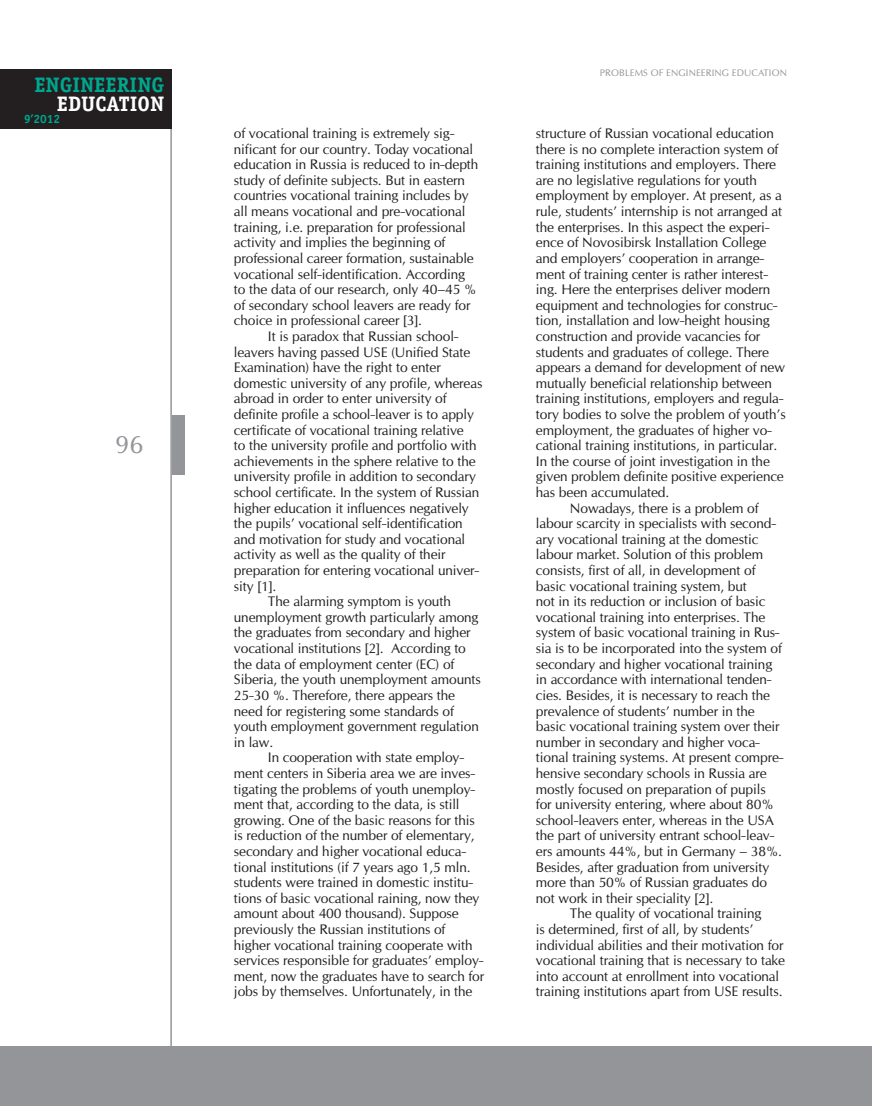
<style>
.page{position:relative;width:872px;height:1106px;background:#fff}
.page>*{position:absolute;margin:0;border:0;box-sizing:border-box;transform-origin:0 0}
.t1{font:24px "Opium New";color:#939598}
.t2{font:700 21px "Officina Serif C";color:#00a78f}
.t3{font:700 21px "Officina Serif C";color:#fff}
.t4{font:13.2px/15.6px "Opium New";letter-spacing:-.01em;color:#231f20}
.t5{font:700 12px "Officina Sans C";color:#00a78f}
.t6{font:9px "Opium New";letter-spacing:.01em;color:#939598}
</style>
<div class="page">
<hr style="left:170px;top:69px;width:2px;height:1037px;background:#939598">
<div style="left:0;top:1046px;width:872px;height:60px;background:#939598"></div>
<div style="left:0;top:69px;width:172px;height:60px;background:#231f20"></div>
<div style="left:172px;top:415px;width:12px;height:60px;background:#939598"></div>
<h2 class="t2" style="left:34px;top:73px;width:131px">ENGINEERING</h2>
<h2 class="t3" style="left:57px;top:91px;width:109px">EDUCATION</h2>
<p class="t5" style="left:24px;top:113px;width:38px">9’2012</p>
<h1 class="t1" style="left:115px;top:429px;width:30px">96</h1>
<p class="t4" style="left:234px;top:125px;width:246px">of vocational training is extremely sig&shy;nificant for our country. Today vocational education in Russia is reduced to in-depth study of definite subjects. But in eastern countries vocational training includes by all means vocational and pre-vocational training, i.e. preparation for professional activity and implies the beginning of professional career formation, sustainable vocational self-identification. According to the data of our research, only 40–45 % of secondary school leavers are ready for choice in professional career [3].</p>
<p class="t4" style="left:268px;top:328px;width:192px">It is paradox that Russian school-</p>
<p class="t4" style="left:234px;top:344px;width:238px">leavers having passed US E (U nified State</p>
<p class="t4" style="left:234px;top:359px;width:208px">Examination) have the right to enter</p>
<p class="t4" style="left:234px;top:375px;width:250px">domestic university of any profile, whereas</p>
<p class="t4" style="left:234px;top:391px;width:214px">abroad in order to enter university of</p>
<p class="t4" style="left:234px;top:406px;width:242px">definite profile a school-leaver is to apply</p>
<p class="t4" style="left:234px;top:422px;width:231px">certificate of vocational training relative</p>
<p class="t4" style="left:234px;top:437px;width:244px">to the university profile and portfolio with</p>
<p class="t4" style="left:234px;top:453px;width:243px">achievements in the sphere relative to the</p>
<p class="t4" style="left:234px;top:469px;width:244px">university profile in addition to secondary</p>
<p class="t4" style="left:234px;top:484px;width:247px">school certificate. I n the system of Russian</p>
<p class="t4" style="left:234px;top:500px;width:236px">higher education it influences negatively</p>
<p class="t4" style="left:234px;top:515px;width:230px">the pupils’ vocational self-identification</p>
<p class="t4" style="left:234px;top:531px;width:233px">and motivation for study and vocational</p>
<p class="t4" style="left:234px;top:547px;width:213px">activity as well as the quality of their</p>
<p class="t4" style="left:234px;top:562px;width:247px">preparation for entering vocational univer-</p>
<p class="t4" style="left:234px;top:578px;width:44px">sity [1].</p>
<p class="t4" style="left:268px;top:593px;width:184px">The alarming symptom is youth</p>
<p class="t4" style="left:234px;top:609px;width:246px">unemployment growth particularly among</p>
<p class="t4" style="left:234px;top:625px;width:238px">the graduates from secondary and higher</p>
<p class="t4" style="left:234px;top:640px;width:233px">vocational institutions [2]. According to</p>
<p class="t4" style="left:234px;top:656px;width:222px">the data of employment center (EC) of</p>
<p class="t4" style="left:234px;top:671px;width:248px">Siberia, the youth unemployment amounts</p>
<p class="t4" style="left:234px;top:687px;width:223px">25-3 0 %. Therefore, there appears the</p>
<p class="t4" style="left:234px;top:703px;width:222px">need for registering some standards of</p>
<p class="t4" style="left:234px;top:718px;width:246px">youth employment government regulation</p>
<p class="t4" style="left:234px;top:734px;width:41px">in law.</p>
<p class="t4" style="left:268px;top:749px;width:198px">I n cooperation with state employ-</p>
<p class="t4" style="left:234px;top:765px;width:243px">ment centers in Siberia area we are inves-</p>
<p class="t4" style="left:234px;top:781px;width:243px">tigating the problems of youth unemploy-</p>
<p class="t4" style="left:234px;top:796px;width:227px">ment that, according to the data, is still</p>
<p class="t4" style="left:234px;top:812px;width:243px">growing. One of the basic reasons for this</p>
<p class="t4" style="left:234px;top:827px;width:242px">is reduction of the number of elementary,</p>
<p class="t4" style="left:234px;top:843px;width:234px">secondary and higher vocational educa-</p>
<p class="t4" style="left:234px;top:859px;width:238px">tional institutions (if 7 years ago 1,5 mln.</p>
<p class="t4" style="left:234px;top:874px;width:241px">students were trained in domestic institu-</p>
<p class="t4" style="left:234px;top:890px;width:247px">tions of basic vocational raining, now they</p>
<p class="t4" style="left:234px;top:905px;width:226px">amount about 400 thousand). Suppose</p>
<p class="t4" style="left:234px;top:921px;width:213px">previously the Russian institutions of</p>
<p class="t4" style="left:234px;top:937px;width:240px">higher vocational training cooperate with</p>
<p class="t4" style="left:234px;top:952px;width:251px">services responsible for graduates’ employ-</p>
<p class="t4" style="left:234px;top:968px;width:252px">ment, now the graduates have to search for</p>
<p class="t4" style="left:234px;top:983px;width:240px">jobs by themselves. U nfortunately, in the</p>
<p class="t6" style="left:599px;top:67px;width:79px">PROBLEMS OF ENGIN</p>
<p class="t6" style="left:696px;top:67px;width:17px">EERING</p>
<p class="t6" style="left:732px;top:67px;width:12px">EDUCATION</p>
<p class="t4" style="left:536px;top:125px;width:239px">structure of Russian vocational education</p>
<p class="t4" style="left:536px;top:141px;width:244px">there is no complete interaction system of</p>
<p class="t4" style="left:536px;top:157px;width:242px">training institutions and employers. There</p>
<p class="t4" style="left:536px;top:172px;width:223px">are no legislative regulations for youth</p>
<p class="t4" style="left:536px;top:188px;width:247px">employment by employer. At present, as a</p>
<p class="t4" style="left:536px;top:203px;width:248px">rule, students’ internship is not arranged at</p>
<p class="t4" style="left:536px;top:219px;width:235px">the enterprises. I n this aspect the experi-</p>
<p class="t4" style="left:536px;top:235px;width:232px">ence of Novosibirsk I nstallation College</p>
<p class="t4" style="left:536px;top:250px;width:230px">and employers’ cooperation in arrange-</p>
<p class="t4" style="left:536px;top:266px;width:234px">ment of training center is rather interest-</p>
<p class="t4" style="left:536px;top:281px;width:236px">ing. Here the enterprises deliver modern</p>
<p class="t4" style="left:536px;top:297px;width:243px">equipment and technologies for construc-</p>
<p class="t4" style="left:536px;top:313px;width:235px">tion, installation and low-height housing</p>
<p class="t4" style="left:536px;top:328px;width:226px">construction and provide vacancies for</p>
<p class="t4" style="left:536px;top:344px;width:235px">students and graduates of college. There</p>
<p class="t4" style="left:536px;top:359px;width:251px">appears a demand for development of new</p>
<p class="t4" style="left:536px;top:375px;width:237px">mutually beneficial relationship between</p>
<p class="t4" style="left:536px;top:391px;width:249px">training institutions, employers and regula-</p>
<p class="t4" style="left:536px;top:406px;width:251px">tory bodies to solve the problem of youth’s</p>
<p class="t4" style="left:536px;top:422px;width:238px">employment, the graduates of higher vo-</p>
<p class="t4" style="left:536px;top:437px;width:243px">cational training institutions, in particular.</p>
<p class="t4" style="left:536px;top:453px;width:235px">I n the course of joint investigation in the</p>
<p class="t4" style="left:536px;top:469px;width:249px">given problem definite positive experience</p>
<p class="t4" style="left:536px;top:484px;width:135px">has been accumulated.</p>
<p class="t4" style="left:570px;top:500px;width:190px">N owadays, there is a problem of</p>
<p class="t4" style="left:536px;top:515px;width:242px">labour scarcity in specialists with second-</p>
<p class="t4" style="left:536px;top:531px;width:224px">ary vocational training at the domestic</p>
<p class="t4" style="left:536px;top:547px;width:229px">labour market. Solution of this problem</p>
<p class="t4" style="left:536px;top:562px;width:221px">consists, first of all, in development of</p>
<p class="t4" style="left:536px;top:578px;width:212px">basic vocational training system, but</p>
<p class="t4" style="left:536px;top:593px;width:231px">not in its reduction or inclusion of basic</p>
<p class="t4" style="left:536px;top:609px;width:231px">vocational training into enterprises. The</p>
<p class="t4" style="left:536px;top:625px;width:245px">system of basic vocational training in Rus-</p>
<p class="t4" style="left:536px;top:640px;width:248px">sia is to be incorporated into the system of</p>
<p class="t4" style="left:536px;top:656px;width:238px">secondary and higher vocational training</p>
<p class="t4" style="left:536px;top:671px;width:237px">in accordance with international tenden-</p>
<p class="t4" style="left:536px;top:687px;width:236px">cies. Besides, it is necessary to reach the</p>
<p class="t4" style="left:536px;top:703px;width:220px">prevalence of students’ number in the</p>
<p class="t4" style="left:536px;top:718px;width:245px">basic vocational training system over their</p>
<p class="t4" style="left:536px;top:734px;width:226px">number in secondary and higher voca-</p>
<p class="t4" style="left:536px;top:749px;width:249px">tional training systems. At present compre-</p>
<p class="t4" style="left:536px;top:765px;width:232px">hensive secondary schools in Russia are</p>
<p class="t4" style="left:536px;top:781px;width:231px">mostly focused on preparation of pupils</p>
<p class="t4" style="left:536px;top:796px;width:239px">for university entering, where about 80%</p>
<p class="t4" style="left:536px;top:812px;width:221px">school-leavers enter, whereas in the USA</p>
<p class="t4" style="left:536px;top:827px;width:240px">the part of university entrant school-leav-</p>
<p class="t4" style="left:536px;top:843px;width:248px">ers amounts 44%, but in Germany – 3 8%.</p>
<p class="t4" style="left:536px;top:859px;width:235px">Besides, after graduation from university</p>
<p class="t4" style="left:536px;top:874px;width:233px">more than 50% of Russian graduates do</p>
<p class="t4" style="left:536px;top:890px;width:179px">not work in their speciality [2].</p>
<p class="t4" style="left:570px;top:905px;width:193px">The quality of vocational training</p>
<p class="t4" style="left:536px;top:921px;width:219px">is determined, first of all, by students’</p>
<p class="t4" style="left:536px;top:937px;width:249px">individual abilities and their motivation for</p>
<p class="t4" style="left:536px;top:952px;width:250px">vocational training that is necessary to take</p>
<p class="t4" style="left:536px;top:968px;width:245px">into account at enrollment into vocational</p>
<p class="t4" style="left:536px;top:983px;width:248px">training institutions apart from US E results.</p>
</div>
